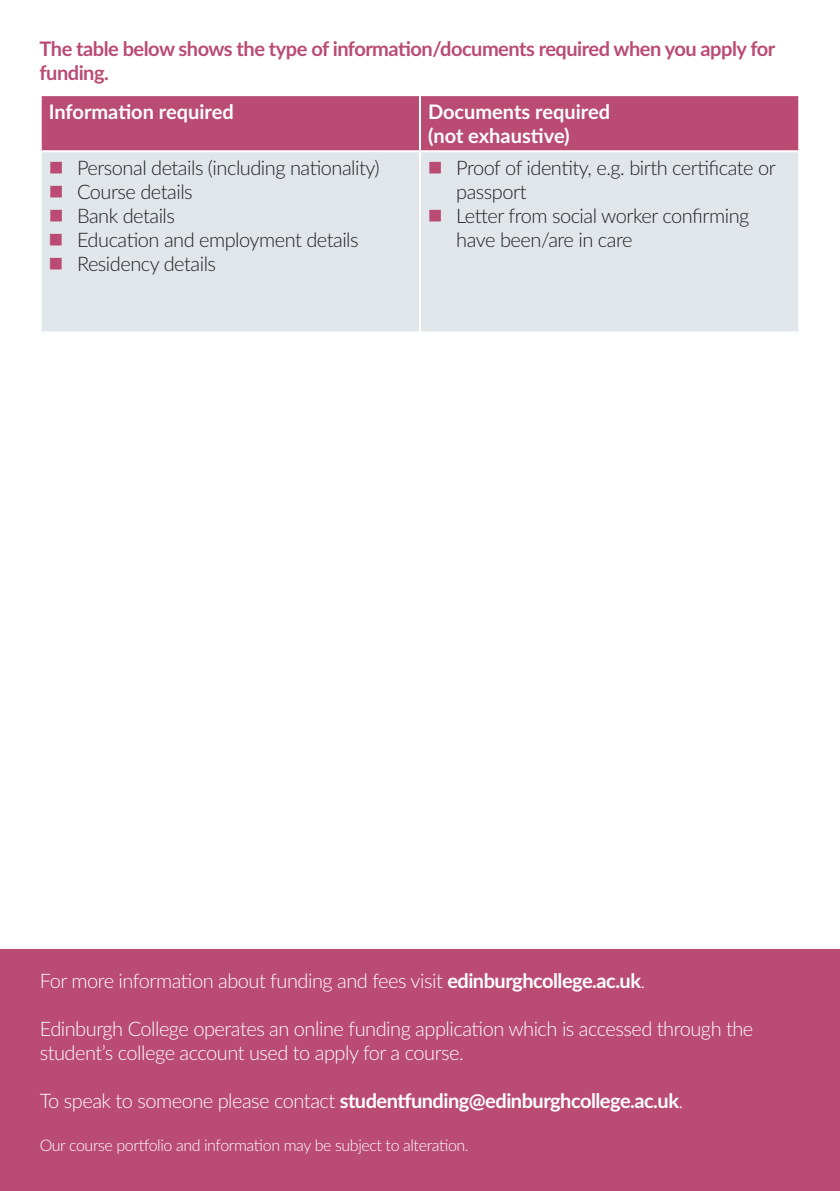
<style>
.page{position:relative;width:840px;height:1191px;background:#fff}
.page>*{position:absolute;margin:0;border:0;box-sizing:border-box;transform-origin:0 0}
.t1{font:300 20px/24px "Lato";letter-spacing:-.025em;color:#231f20}
.t2{font:300 20px/24px "Lato";letter-spacing:-.025em;color:#fff}
.t3{font:700 20px/24px "Lato";letter-spacing:-.01em;color:#fff}
.t4{font:700 20px/24px "Lato";letter-spacing:-.025em;color:#ba4b72}
.t5{font:300 16px "Lato";letter-spacing:-.025em;color:#fff}
.s1{color:#ba4b72}
.s2{font-weight:700}
.s3{font-weight:300}
</style>
<div class="page">
<div style="left:0;top:949px;width:839px;height:242px;background:#ba4b72"></div>
<div style="left:42px;top:96px;width:755px;height:54px;background:#ba4b72"></div>
<div style="left:42px;top:152px;width:755px;height:179px;background:#e0e6ea"></div>
<hr style="left:419px;top:96px;width:2px;height:54px;background:#fff">
<hr style="left:419px;top:152px;width:2px;height:179px;background:#fff">
<p class="t4" style="left:40px;top:36px;width:736px">The table below shows the type of information/documents required when you apply for funding.</p>
<p class="t3" style="left:49px;top:99px;width:186px">Information required</p>
<p class="t3" style="left:428px;top:99px;width:183px">Documents required (not exhaustive)</p>
<p class="t1" style="left:49px;top:155px;width:332px"><span class="s1">■</span> Personal details (including nationality)</p>
<p class="t1" style="left:49px;top:179px;width:145px"><span class="s1">■</span> Course details</p>
<p class="t1" style="left:49px;top:203px;width:128px"><span class="s1">■</span> Bank details</p>
<p class="t1" style="left:49px;top:227px;width:311px"><span class="s1">■</span> Education and employment details</p>
<p class="t1" style="left:49px;top:251px;width:169px"><span class="s1">■</span> Residency details</p>
<p class="t1" style="left:456px;top:155px;width:321px;text-indent:-28px"><span class="s1">■</span> Proof of identity, e.g. birth certificate or passport</p>
<p class="t1" style="left:456px;top:203px;width:294px;text-indent:-28px"><span class="s1">■</span> Letter from social worker confirming have been/are in care</p>
<p class="t2" style="left:40px;top:968px;width:606px">For more information about funding and fees visit <span class="s2">edinburghcollege.ac.uk</span>.</p>
<p class="t2" style="left:40px;top:1016px;width:714px">Edinburgh College operates an online funding application which is accessed through the student’s college account used to apply for a course.</p>
<p class="t3" style="left:40px;top:1088px;width:644px"><span class="s3">To speak to someone please contact</span> studentfunding@edinburghcollege.ac.uk<span class="s3">.</span></p>
<p class="t5" style="left:40px;top:1134px;width:430px">Our course portfolio and information may be subject to alteration.</p>
</div>
